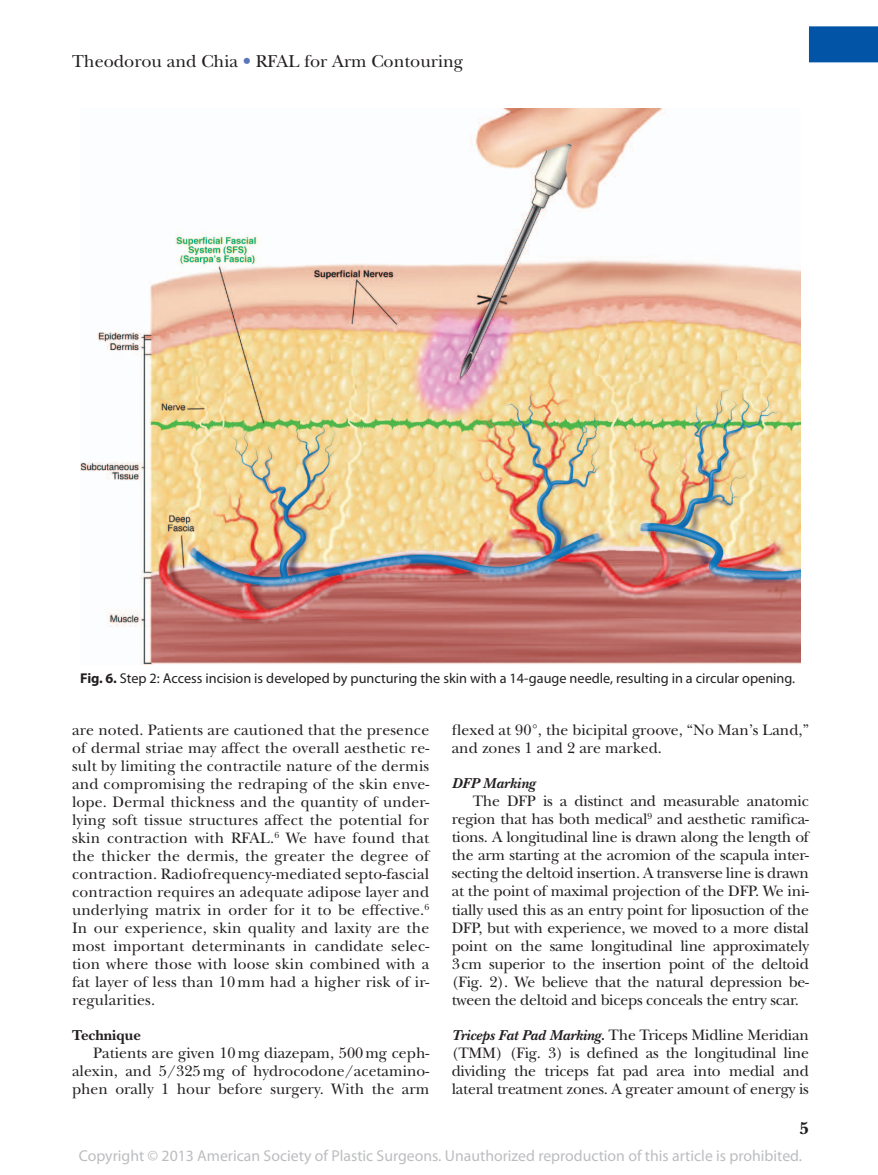
<style>
.page{position:relative;width:878px;height:1175px;background:#fff}
.page>*{position:absolute;margin:0;border:0;box-sizing:border-box;transform-origin:0 0}
.t1{font:18px "New Baskerville";color:#231f20}
.t2{font:700 18px "New Baskerville";color:#231f20}
.t3{font:15.75px/18px "New Baskerville";color:#231f20;text-align:justify}
.t4{font:15.75px "Myriad Pro";color:#bcbdc0}
.t5{font:italic 700 15px "New Baskerville";color:#231f20}
.t6{font:700 15px "New Baskerville";color:#231f20}
.t7{font:14.25px "Myriad Pro";color:#231f20}
.s1{color:#5876ba}
.s2{font-weight:700}
.s3{font-weight:700;font-style:italic;font-size:15px}
</style>
<div class="page">
<div style="left:808px;top:26px;width:70px;height:36px;background:#0154a6"></div>
<img style="left:80px;top:108px;width:720px;height:556px">
<p class="t1" style="left:72px;top:51px;width:392px">Theodorou and Chia <span class="s1">•</span> RFAL for Arm Contouring</p>
<p class="t7" style="left:80px;top:669px;width:716px"><span class="s2">Fig. 6.</span> Step 2: Access incision is developed by puncturing the skin with a 14-gauge needle, resulting in a circular opening.</p>
<p class="t3" style="left:72px;top:721px;width:359px">are noted. Patients are cautioned that the presence of dermal striae may affect the overall aesthetic re&shy;sult by limiting the contractile nature of the dermis and compromising the redraping of the skin enve&shy;lope. Dermal thickness and the quantity of under&shy;lying soft tissue structures affect the potential for skin contraction with RFAL.<sup>6</sup> We have found that the thicker the dermis, the greater the degree of contraction. Radiofrequency-mediated septo-fascial contraction requires an adequate adipose layer and underlying matrix in order for it to be effective.<sup>6<br></sup>In our experience, skin quality and laxity are the most important determinants in candidate selec&shy;tion where those with loose skin combined with a fat layer of less than 10 mm had a higher risk of ir&shy;regularities.</p>
<p class="t6" style="left:72px;top:1026px;width:70px">Technique</p>
<p class="t3" style="left:72px;top:1043px;width:359px;text-indent:21px">Patients are given 10mg diazepam, 500mg ceph&shy;alexin, and 5/325mg of hydrocodone/acetamino&shy;phen orally 1 hour before surgery. With the arm</p>
<p class="t3" style="left:452px;top:721px;width:359px">flexed at 90°, the bicipital groove, “No Man’s Land,” and zones 1 and 2 are marked.</p>
<p class="t5" style="left:452px;top:774px;width:85px">DFP Marking</p>
<p class="t3" style="left:451px;top:791px;width:359px;text-indent:21px">The DFP is a distinct and measurable anatomic region that has both medical<sup>9</sup> and aesthetic ramifica&shy;tions. A longitudinal line is drawn along the length of the arm starting at the acromion of the scapula inter&shy;secting the deltoid insertion. A transverse line is drawn at the point of maximal projection of the DFP. We ini&shy;tially used this as an entry point for liposuction of the DFP, but with experience, we moved to a more distal point on the same longitudinal line approximately 3cm superior to the insertion point of the deltoid (Fig. 2). We believe that the natural depression be&shy;tween the deltoid and biceps conceals the entry scar.</p>
<p class="t3" style="left:452px;top:1025px;width:359px"><span class="s3">Triceps Fat Pad Marking.</span> The Triceps Midline Meridian (TMM) (Fig. 3) is defined as the longitudinal line dividing the triceps fat pad area into medial and lateral treatment zones. A greater amount of energy is</p>
<p class="t2" style="left:799px;top:1118px;width:11px">5</p>
<p class="t4" style="left:79px;top:1146px;width:725px">Copyright © 2013 American Society of Plastic Surgeons. Unauthorized reproduction of this article is prohibited.</p>
</div>
